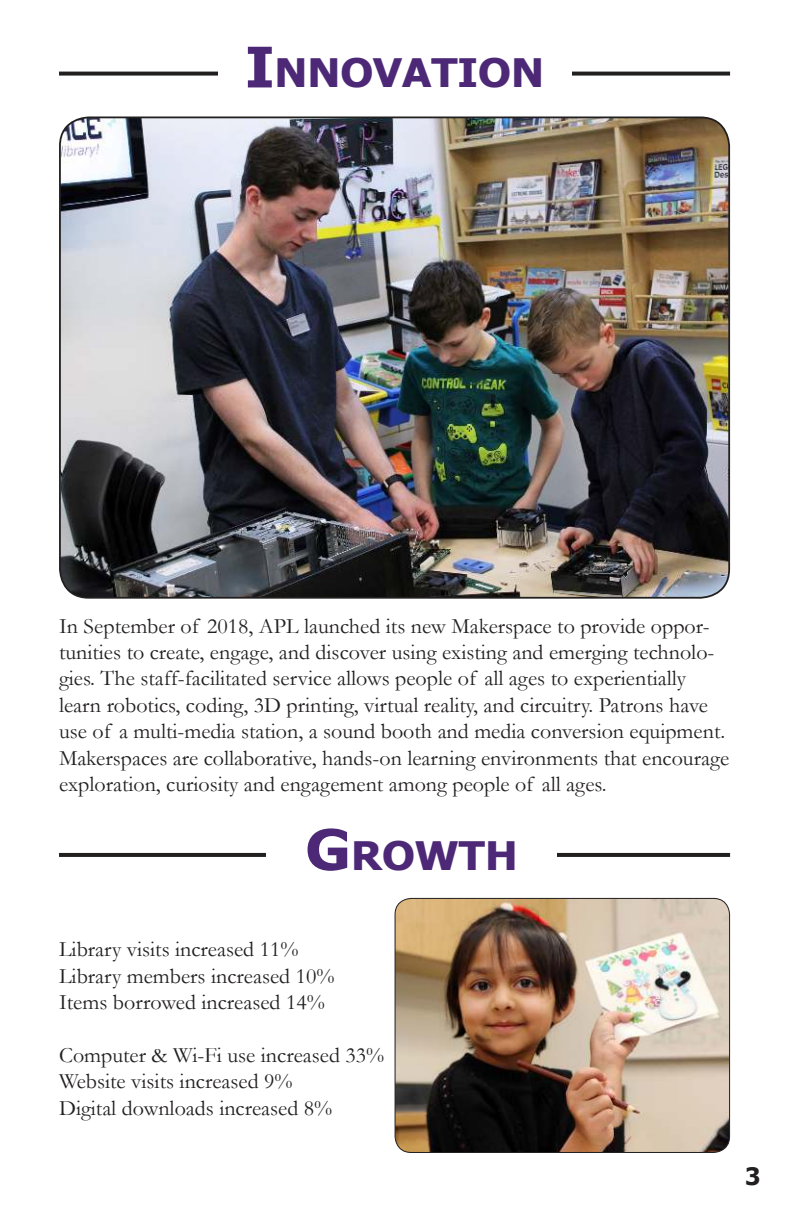
<style>
.page{position:relative;width:792px;height:1224px;background:#fff}
.page>*{position:absolute;margin:0;border:0;box-sizing:border-box;transform-origin:0 0}
.t1{font:700 39.2px "Tahoma";color:#4c2876;scale:1.09 1}
.t2{font:700 24px "Tahoma";color:#221f1f}
.t3{font:22px/26.4px "Garamond";color:#221f1f}
.s1{font-size:56px}
</style>
<div class="page">
<svg style="left:59px;top:72px;width:671px;height:4px"></svg>
<div style="left:218px;top:45px;width:353px;height:58px;background:#fff"></div>
<img style="left:60px;top:117px;width:669px;height:481px">
<svg style="left:59px;top:853px;width:671px;height:4px;fill:#221f1f"></svg>
<div style="left:266px;top:827px;width:291px;height:52px;background:#fff"></div>
<img style="left:395px;top:898px;width:335px;height:254px">
<div style="left:395px;top:898px;width:335px;height:255px;border:1px solid #221f1f;border-radius:16px"></div>
<h1 class="t1" style="left:245px;top:51px;width:276px"><span class="s1">I</span>NNOVATION</h1>
<p class="t3" style="left:59px;top:615px;width:672px">In September of 2018, APL launched its new Makerspace to provide oppor&shy;tunities to create, engage, and discover using existing and emerging technolo&shy;gies. The staff-facilitated service allows people of all ages to experientially learn robotics, coding, 3D printing, virtual reality, and circuitry. Patrons have use of a multi-media station, a sound booth and media conversion equipment.<br>Makerspaces are collaborative, hands-on learning environments that encourage exploration, curiosity and engagement among people of all ages.</p>
<h1 class="t1" style="left:306px;top:834px;width:196px"><span class="s1">G</span>ROWTH</h1>
<p class="t3" style="left:59px;top:938px;width:277px">Library visits increased 11%<br>Library members increased 10%<br>Items borrowed increased 14%</p>
<p class="t3" style="left:59px;top:1044px;width:327px">Computer &amp; Wi-Fi use increased 33%<br>Website visits increased 9%<br>Digital downloads increased 8%</p>
<p class="t2" style="left:745px;top:1167px;width:17px">3</p>
</div>
